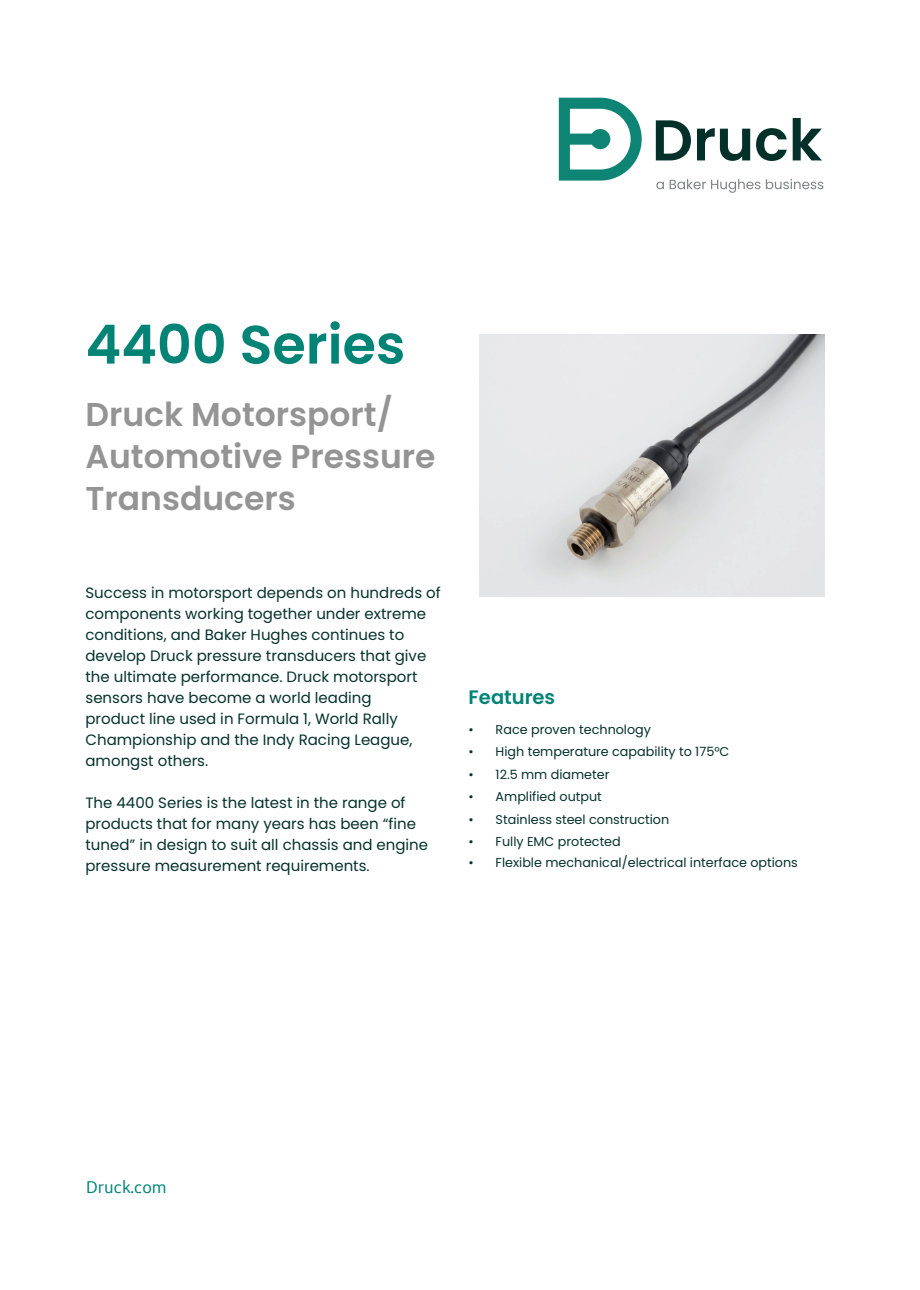
<style>
.page{position:relative;width:920px;height:1290px;background:#fff}
.page>*{position:absolute;margin:0;border:0;box-sizing:border-box;transform-origin:0 0}
.Product_name{font:600 54px "Poppins";color:#018376}
.Modality{font:600 33px/42px "Poppins";color:#949494}
.Headline{font:600 19.5px "Poppins";color:#018376}
.t1{font:18px "GE Inspira Sans";color:#018376}
.Features_and_Benefit{font:15px/21px "Poppins";color:#05322b}
.t2{font:12.75px "Poppins";color:#05322b}
</style>
<div class="page">
<img style="left:479px;top:335px;width:346px;height:261px">
<svg style="left:559px;top:98px;width:83px;height:83px"></svg>
<svg style="left:656px;top:120px;width:35px;height:40px"></svg>
<svg style="left:697px;top:128px;width:53px;height:33px"></svg>
<svg style="left:756px;top:128px;width:31px;height:33px"></svg>
<svg style="left:793px;top:118px;width:29px;height:42px"></svg>
<svg style="left:656px;top:182px;width:8px;height:7px"></svg>
<svg style="left:670px;top:179px;width:90px;height:14px"></svg>
<svg style="left:766px;top:179px;width:57px;height:10px"></svg>
<p class="Product_name" style="left:86px;top:313px;width:321px">4400 Series</p>
<p class="Modality" style="left:86px;top:393px;width:352px">Druck Motorsport/<br>Automotive Pressure<br>Transducers</p>
<p class="Features_and_Benefit" style="left:86px;top:582px;width:357px">Success in motorsport depends on hundreds of components working together under extreme conditions, and Baker Hughes continues to develop Druck pressure transducers that give the ultimate performance. Druck motorsport sensors have become a world leading<br>product line used in Formula 1, World Rally Championship and the Indy Racing League, amongst others.</p>
<p class="Features_and_Benefit" style="left:86px;top:792px;width:344px">The 4400 Series is the latest in the range of products that for many years has been “fine tuned” in design to suit all chassis and engine pressure measurement requirements.</p>
<p class="Headline" style="left:469px;top:686px;width:88px">Features</p>
<p class="t2" style="left:469px;top:722px;width:184px">• Race proven technology</p>
<p class="t2" style="left:469px;top:744px;width:262px">• High temperature capability to 175°C</p>
<p class="t2" style="left:469px;top:767px;width:142px">• 12.5 mm diameter</p>
<p class="t2" style="left:469px;top:789px;width:135px">• Amplified output</p>
<p class="t2" style="left:469px;top:812px;width:202px">• Stainless steel construction</p>
<p class="t2" style="left:469px;top:834px;width:154px">• Fully EMC protected</p>
<p class="t2" style="left:469px;top:855px;width:331px">• Flexible mechanical/electrical interface options</p>
<p class="t1" style="left:86px;top:1175px;width:82px">Druck.com</p>
</div>
